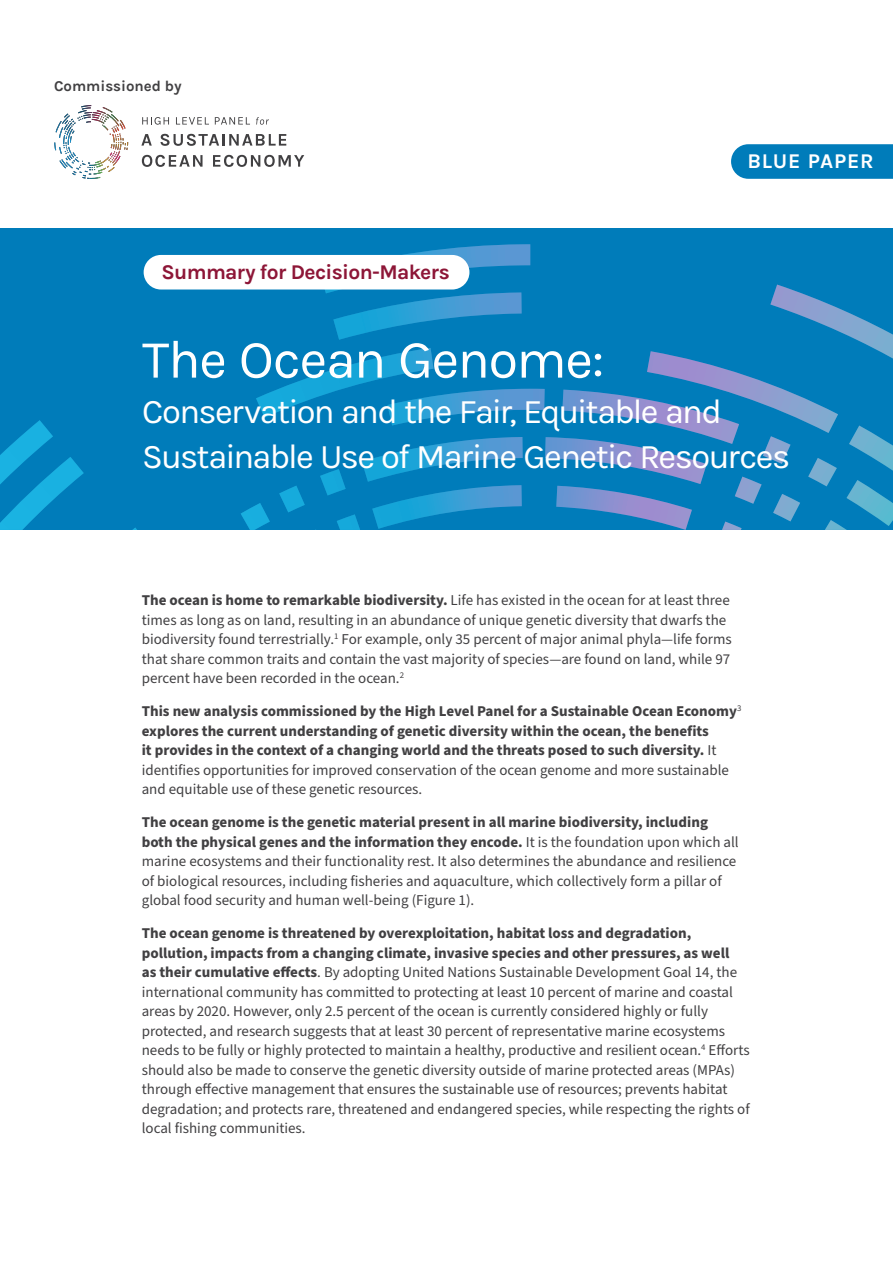
<style>
.page{position:relative;width:893px;height:1263px;background:#fff}
.page>*{position:absolute;margin:0;border:0;box-sizing:border-box;transform-origin:0 0}
.t1{font:54px "Karla";letter-spacing:-.025em;color:#fff}
.t2{font:34.5px/45px "Karla";letter-spacing:-.05em;color:#fff}
.t3{font:700 21px "Karla";letter-spacing:-.03em;color:#8d1637}
.t4{font:700 21px "Karla";letter-spacing:.035em;color:#fff}
.t5{font:15px/19.5px "Source Sans Pro";color:#414042}
.t6{font:700 15px/19.5px "Source Sans Pro";color:#414042}
.t7{font:700 15px "Karla";color:#414042}
.s1{font-weight:700}
.s2{font-weight:400}
</style>
<div class="page">
<div style="left:0;top:228px;width:893px;height:302px;background:#007cba"></div>
<svg style="left:0;top:244px;width:893px;height:286px"></svg>
<svg style="left:731px;top:144px;width:162px;height:35px;background:#0980bc"></svg>
<div style="left:144px;top:255px;width:325px;height:34px;background:#fff;border-radius:17px"></div>
<svg style="left:142px;top:117px;width:27px;height:8px"></svg>
<svg style="left:176px;top:117px;width:33px;height:8px"></svg>
<svg style="left:215px;top:117px;width:35px;height:8px"></svg>
<svg style="left:256px;top:117px;width:13px;height:8px"></svg>
<svg style="left:141px;top:134px;width:11px;height:12px"></svg>
<svg style="left:160px;top:134px;width:126px;height:12px"></svg>
<svg style="left:142px;top:155px;width:61px;height:12px"></svg>
<svg style="left:213px;top:155px;width:91px;height:12px"></svg>
<img style="left:54px;top:105px;width:74px;height:74px">
<p class="t7" style="left:54px;top:78px;width:129px">Commissioned by</p>
<h3 class="t3" style="left:161px;top:260px;width:290px">Summary for Decision-Makers</h3>
<h3 class="t4" style="left:747px;top:149px;width:128px">BLUE PAPER</h3>
<h1 class="t1" style="left:142px;top:330px;width:464px">The Ocean Genome:</h1>
<h2 class="t2" style="left:142px;top:389px;width:650px">Conservation and the Fair, Equitable and<br>Sustainable Use of Marine Genetic Resources</h2>
<p class="t5" style="left:142px;top:591px;width:591px"><span class="s1">The ocean is home to remarkable biodiversity.</span> Life has existed in the ocean for at least three times as long as on land, resulting in an abundance of unique genetic diversity that dwarfs the biodiversity found terrestrially.<sup>1</sup> For example, only 35 percent of major animal phyla—life forms that share common traits and contain the vast majority of species—are found on land, while 97 percent have been recorded in the ocean.<sup>2</sup></p>
<p class="t6" style="left:142px;top:702px;width:601px">This new analysis commissioned by the High Level Panel for a Sustainable Ocean Economy<sup>3 </sup>explores the current understanding of genetic diversity within the ocean, the benefits<br>it provides in the context of a changing world and the threats posed to such diversity. <span class="s2">It identifies opportunities for improved conservation of the ocean genome and more sustainable and equitable use of these genetic resources.</span></p>
<p class="t5" style="left:142px;top:813px;width:598px"><span class="s1">The ocean genome is the genetic material present in all marine biodiversity, including both the physical genes and the information they encode.</span> It is the foundation upon which all marine ecosystems and their functionality rest. It also determines the abundance and resilience of biological resources, including fisheries and aquaculture, which collectively form a pillar of global food security and human well-being (Figure 1).</p>
<p class="t5" style="left:142px;top:924px;width:609px"><span class="s1">The ocean genome is threatened by overexploitation, habitat loss and degradation, pollution, impacts from a changing climate, invasive species and other pressures, as well<br>as their cumulative effects</span>. By adopting United Nations Sustainable Development Goal 14, the international community has committed to protecting at least 10 percent of marine and coastal areas by 2020. However, only 2.5 percent of the ocean is currently considered highly or fully protected, and research suggests that at least 30 percent of representative marine ecosystems needs to be fully or highly protected to maintain a healthy, productive and resilient ocean.<sup>4</sup> Efforts should also be made to conserve the genetic diversity outside of marine protected areas (MPAs) through effective management that ensures the sustainable use of resources; prevents habitat degradation; and protects rare, threatened and endangered species, while respecting the rights of local fishing communities.</p>
</div>
